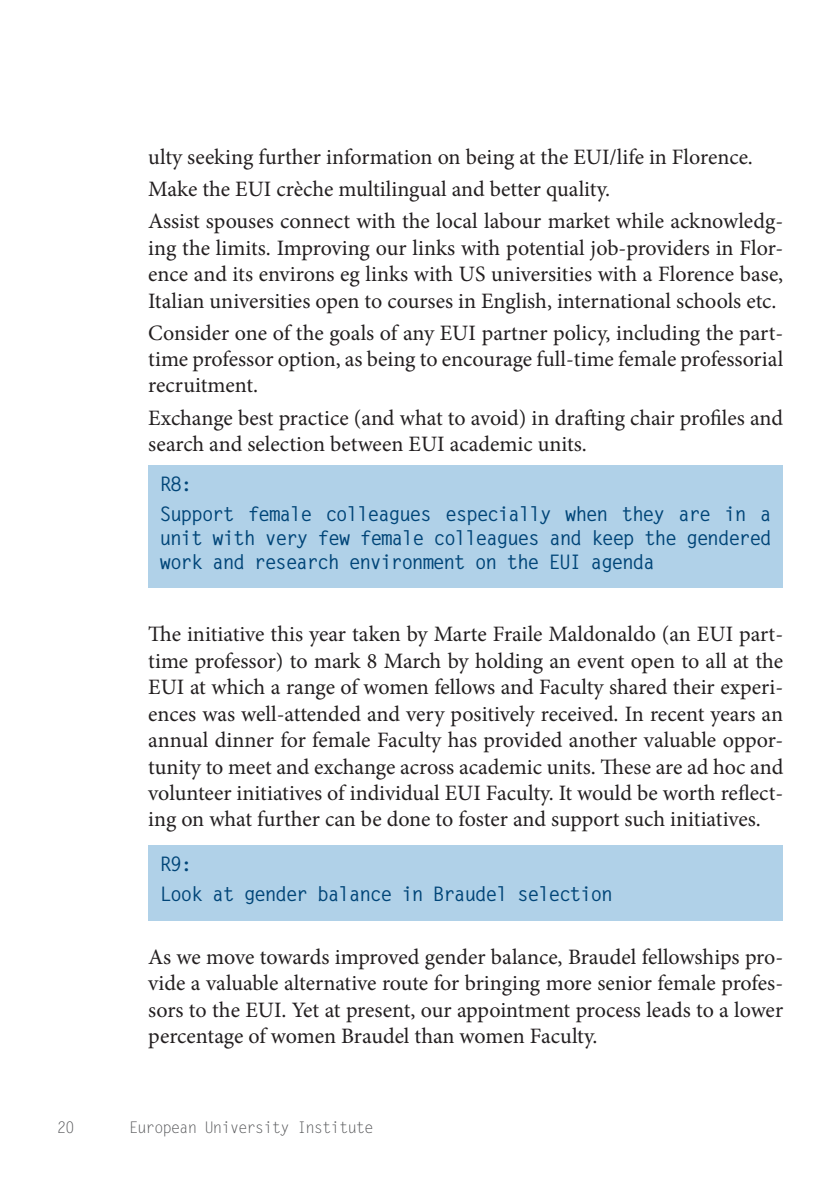
<style>
.page{position:relative;width:840px;height:1191px;background:#fff}
.page>*{position:absolute;margin:0;border:0;box-sizing:border-box;transform-origin:0 0}
.Body_text{font:22px/26.4px "Minion Pro";color:#231f20;text-align:justify}
.Text_Box{font:700 20px/24px "Letter Gothic Std";letter-spacing:-.075em;color:#004578;text-align:justify}
.t1{font:16px "Letter Gothic Std";letter-spacing:-.075em;color:#57585a}
</style>
<div class="page">
<div style="left:148px;top:465px;width:634px;height:122px;background:#b0d1e8"></div>
<div style="left:148px;top:845px;width:634px;height:75px;background:#b0d1e8"></div>
<p class="Body_text" style="left:148px;top:144px;width:605px">ulty seeking further information on being at the EUI/life in Florence.</p>
<p class="Body_text" style="left:148px;top:176px;width:463px">Make the EUI crèche multilingual and better quality.</p>
<p class="Body_text" style="left:148px;top:208px;width:636px">Assist spouses connect with the local labour market while acknowledg&shy;ing the limits. Improving our links with potential job-providers in Flor&shy;ence and its environs eg links with US universities with a Florence base, Italian universities open to courses in English, international schools etc.</p>
<p class="Body_text" style="left:148px;top:319px;width:636px">Consider one of the goals of any EUI partner policy, including the part&shy;time professor option, as being to encourage full-time female professorial recruitment.</p>
<p class="Body_text" style="left:148px;top:404px;width:636px">Exchange best practice (and what to avoid) in drafting chair profiles and search and selection between EUI academic units.</p>
<p class="Text_Box" style="left:159px;top:472px;width:34px">R8:</p>
<p class="Text_Box" style="left:159px;top:502px;width:613px">Support female colleagues especially when they are in a unit with very few female colleagues and keep the gendered work and research environment on the EUI agenda</p>
<p class="Body_text" style="left:148px;top:621px;width:636px">The initiative this year taken by Marte Fraile Maldonaldo (an EUI part&shy;time professor) to mark 8 March by holding an event open to all at the EUI at which a range of women fellows and Faculty shared their experi&shy;ences was well-attended and very positively received. In recent years an annual dinner for female Faculty has provided another valuable oppor&shy;tunity to meet and exchange across academic units. These are ad hoc and volunteer initiatives of individual EUI Faculty. It would be worth reflect&shy;ing on what further can be done to foster and support such initiatives.</p>
<p class="Text_Box" style="left:159px;top:852px;width:34px">R9:</p>
<p class="Text_Box" style="left:159px;top:882px;width:455px">Look at gender balance in Braudel selection</p>
<p class="Body_text" style="left:148px;top:944px;width:636px">As we move towards improved gender balance, Braudel fellowships pro&shy;vide a valuable alternative route for bringing more senior female profes&shy;sors to the EUI. Yet at present, our appointment process leads to a lower percentage of women Braudel than women Faculty.</p>
<p class="t1" style="left:57px;top:1118px;width:19px">20</p>
<p class="t1" style="left:129px;top:1118px;width:246px">European University Institute</p>
</div>
